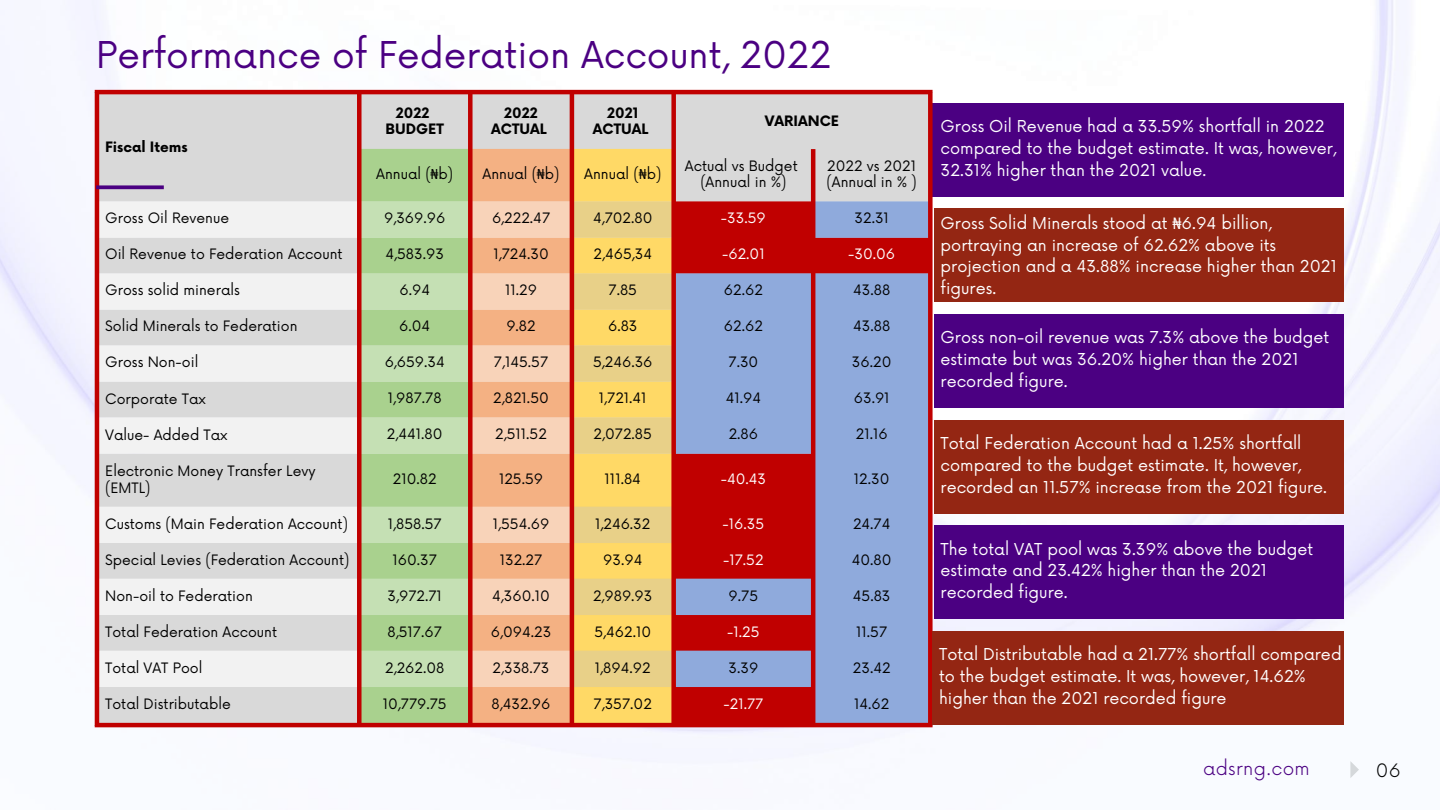
<style>
.page{position:relative;width:1440px;height:810px;background:#fff}
.page>*{position:absolute;margin:0;border:0;box-sizing:border-box;transform-origin:0 0}
.t1{font:36px "Now";color:#4b0082}
.t2{font:300 18px "Now";letter-spacing:.02em;color:#4b0082}
.t3{font:300 18px "Now";color:#000}
.t4{font:16px/21.8px "Now";color:#fff}
.t5{font:14px/16.5px "Now";color:#000}
.t6{font:700 14px/16.5px "Now";color:#000;text-align:center}
.t7{font:14px "Now";color:#fff}
.s1{font-family:"Noto Sans"}
</style>
<div class="page">
<img style="left:0;top:0;width:1440px;height:762px">
<div style="left:917px;top:103px;width:427px;height:94px;background:#4b0082"></div>
<div style="left:934px;top:209px;width:410px;height:93px;background:#942613"></div>
<div style="left:934px;top:314px;width:410px;height:94px;background:#4b0082"></div>
<div style="left:934px;top:420px;width:410px;height:93px;background:#942613"></div>
<div style="left:934px;top:525px;width:410px;height:94px;background:#4b0082"></div>
<div style="left:99px;top:94px;width:829px;height:629px;background:#d9d9d9"></div>
<div style="left:362px;top:149px;width:106px;height:574px;background:#a9d18e"></div>
<div style="left:473px;top:149px;width:97px;height:574px;background:#f4b183"></div>
<div style="left:574px;top:149px;width:97px;height:574px;background:#ffd966"></div>
<svg style="left:99px;top:201px;width:258px;height:486px;fill:#f2f2f2"></svg>
<svg style="left:362px;top:201px;width:106px;height:486px;background:#b7d8a2"></svg>
<svg style="left:473px;top:201px;width:97px;height:486px;background:#f5c29e"></svg>
<svg style="left:574px;top:201px;width:97px;height:486px;background:#f2d377"></svg>
<svg style="left:676px;top:201px;width:252px;height:522px;background:#9e7497"></svg>
<hr style="left:95px;top:94px;width:4px;height:629px;background:#c00000">
<div style="left:357px;top:94px;width:5px;height:629px;background:#c00000"></div>
<div style="left:468px;top:94px;width:5px;height:629px;background:#c00000"></div>
<hr style="left:570px;top:94px;width:4px;height:629px;background:#c00000">
<div style="left:671px;top:94px;width:5px;height:629px;background:#c00000"></div>
<hr style="left:811px;top:149px;width:4px;height:574px;background:#c00000">
<div style="left:928px;top:94px;width:5px;height:629px;background:#c00000"></div>
<hr style="left:95px;top:90px;width:838px;height:4px;background:#c00000">
<hr style="left:95px;top:723px;width:838px;height:4px;background:#c00000">
<svg style="left:96px;top:185px;width:68px;height:4px"></svg>
<div style="left:933px;top:631px;width:411px;height:94px;background:#942613"></div>
<svg style="left:1350px;top:761px;width:9px;height:17px"></svg>
<h1 class="t1" style="left:96px;top:34px;width:737px">Performance of Federation Account, 2022</h1>
<p class="t6" style="left:105px;top:140px;width:84px">Fiscal Items</p>
<p class="t6" style="left:386px;top:105px;width:60px">2022<br>BUDGET</p>
<p class="t6" style="left:491px;top:105px;width:57px">2022<br>ACTUAL</p>
<p class="t6" style="left:593px;top:105px;width:57px">2021<br>ACTUAL</p>
<p class="t6" style="left:765px;top:113px;width:76px">VARIANCE</p>
<p class="t5" style="left:376px;top:167px;width:78px">Annual (<span class="s1">₦</span>b)</p>
<p class="t5" style="left:483px;top:167px;width:78px">Annual (<span class="s1">₦</span>b)</p>
<p class="t5" style="left:584px;top:167px;width:78px">Annual (<span class="s1">₦</span>b)</p>
<p class="t5" style="left:685px;top:158px;width:114px;text-align:center">Actual vs Budget (Annual in %)</p>
<p class="t5" style="left:827px;top:158px;width:92px">2022 vs 2021 (Annual in % )</p>
<p class="t5" style="left:105px;top:211px;width:126px">Gross Oil Revenue</p>
<p class="t5" style="left:384px;top:211px;width:63px">9,369.96</p>
<p class="t5" style="left:492px;top:211px;width:60px">6,222.47</p>
<p class="t5" style="left:593px;top:211px;width:61px">4,702.80</p>
<p class="t7" style="left:721px;top:210px;width:46px">-33.59</p>
<p class="t5" style="left:855px;top:211px;width:36px">32.31</p>
<p class="t5" style="left:105px;top:247px;width:239px">Oil Revenue to Federation Account</p>
<p class="t5" style="left:386px;top:247px;width:60px">4,583.93</p>
<p class="t5" style="left:493px;top:247px;width:57px">1,724.30</p>
<p class="t5" style="left:594px;top:247px;width:60px">2,465,34</p>
<p class="t7" style="left:722px;top:246px;width:44px">-62.01</p>
<p class="t7" style="left:848px;top:246px;width:48px">-30.06</p>
<p class="t5" style="left:105px;top:283px;width:136px">Gross solid minerals</p>
<p class="t5" style="left:399px;top:283px;width:32px">6.94</p>
<p class="t5" style="left:505px;top:283px;width:33px">11.29</p>
<p class="t5" style="left:609px;top:283px;width:30px">7.85</p>
<p class="t5" style="left:724px;top:283px;width:41px">62.62</p>
<p class="t5" style="left:853px;top:283px;width:39px">43.88</p>
<p class="t5" style="left:105px;top:319px;width:194px">Solid Minerals to Federation</p>
<p class="t5" style="left:399px;top:319px;width:33px">6.04</p>
<p class="t5" style="left:506px;top:319px;width:31px">9.82</p>
<p class="t5" style="left:608px;top:319px;width:31px">6.83</p>
<p class="t5" style="left:724px;top:319px;width:41px">62.62</p>
<p class="t5" style="left:853px;top:319px;width:39px">43.88</p>
<p class="t5" style="left:105px;top:355px;width:95px">Gross Non-oil</p>
<p class="t5" style="left:385px;top:355px;width:62px">6,659.34</p>
<p class="t5" style="left:494px;top:355px;width:56px">7,145.57</p>
<p class="t5" style="left:593px;top:355px;width:61px">5,246.36</p>
<p class="t5" style="left:729px;top:355px;width:31px">7.30</p>
<p class="t5" style="left:852px;top:355px;width:41px">36.20</p>
<p class="t5" style="left:105px;top:392px;width:102px">Corporate Tax</p>
<p class="t5" style="left:388px;top:391px;width:55px">1,987.78</p>
<p class="t5" style="left:493px;top:391px;width:57px">2,821.50</p>
<p class="t5" style="left:599px;top:391px;width:49px">1,721.41</p>
<p class="t5" style="left:726px;top:391px;width:37px">41.94</p>
<p class="t5" style="left:854px;top:391px;width:37px">63.91</p>
<p class="t5" style="left:105px;top:428px;width:124px">Value- Added Tax</p>
<p class="t5" style="left:387px;top:427px;width:57px">2,441.80</p>
<p class="t5" style="left:495px;top:427px;width:53px">2,511.52</p>
<p class="t5" style="left:594px;top:427px;width:60px">2,072.85</p>
<p class="t5" style="left:729px;top:427px;width:31px">2.86</p>
<p class="t5" style="left:856px;top:427px;width:33px">21.16</p>
<p class="t5" style="left:105px;top:463px;width:212px;line-height:17.2px">Electronic Money Transfer Levy (EMTL)</p>
<p class="t5" style="left:393px;top:472px;width:45px">210.82</p>
<p class="t5" style="left:499px;top:472px;width:46px">125.59</p>
<p class="t5" style="left:605px;top:472px;width:38px">111.84</p>
<p class="t7" style="left:721px;top:471px;width:47px">-40.43</p>
<p class="t5" style="left:854px;top:472px;width:37px">12.30</p>
<p class="t5" style="left:105px;top:517px;width:244px">Customs (Main Federation Account)</p>
<p class="t5" style="left:388px;top:516px;width:55px">1,858.57</p>
<p class="t5" style="left:493px;top:516px;width:58px">1,554.69</p>
<p class="t5" style="left:595px;top:516px;width:57px">1,246.32</p>
<p class="t7" style="left:723px;top:516px;width:43px">-16.35</p>
<p class="t5" style="left:853px;top:516px;width:39px">24.74</p>
<p class="t5" style="left:105px;top:553px;width:246px">Special Levies (Federation Account)</p>
<p class="t5" style="left:393px;top:552px;width:46px">160.37</p>
<p class="t5" style="left:500px;top:552px;width:44px">132.27</p>
<p class="t5" style="left:603px;top:552px;width:41px">93.94</p>
<p class="t7" style="left:723px;top:552px;width:42px">-17.52</p>
<p class="t5" style="left:852px;top:552px;width:41px">40.80</p>
<p class="t5" style="left:105px;top:588px;width:149px">Non-oil to Federation</p>
<p class="t5" style="left:388px;top:588px;width:56px">3,972.71</p>
<p class="t5" style="left:492px;top:588px;width:59px">4,360.10</p>
<p class="t5" style="left:593px;top:588px;width:61px">2,989.93</p>
<p class="t5" style="left:729px;top:588px;width:31px">9.75</p>
<p class="t5" style="left:853px;top:588px;width:39px">45.83</p>
<p class="t5" style="left:105px;top:624px;width:173px">Total Federation Account</p>
<p class="t5" style="left:388px;top:624px;width:56px">8,517.67</p>
<p class="t5" style="left:491px;top:624px;width:62px">6,094.23</p>
<p class="t5" style="left:594px;top:624px;width:58px">5,462.10</p>
<p class="t7" style="left:727px;top:624px;width:34px">-1.25</p>
<p class="t5" style="left:856px;top:624px;width:33px">11.57</p>
<p class="t5" style="left:105px;top:660px;width:99px">Total VAT Pool</p>
<p class="t5" style="left:385px;top:660px;width:61px">2,262.08</p>
<p class="t5" style="left:493px;top:660px;width:58px">2,338.73</p>
<p class="t5" style="left:595px;top:660px;width:57px">1,894.92</p>
<p class="t5" style="left:729px;top:660px;width:31px">3.39</p>
<p class="t5" style="left:853px;top:660px;width:39px">23.42</p>
<p class="t5" style="left:105px;top:696px;width:127px">Total Distributable</p>
<p class="t5" style="left:383px;top:696px;width:65px">10,779.75</p>
<p class="t5" style="left:492px;top:696px;width:60px">8,432.96</p>
<p class="t5" style="left:594px;top:696px;width:60px">7,357.02</p>
<p class="t7" style="left:723px;top:696px;width:41px">-21.77</p>
<p class="t5" style="left:854px;top:696px;width:37px">14.62</p>
<p class="t4" style="left:941px;top:116px;width:397px">Gross Oil Revenue had a 33.59% shortfall in 2022 compared to the budget estimate. It was, however,<br>32.31% higher than the 2021 value.</p>
<p class="t4" style="left:941px;top:213px;width:398px">Gross Solid Minerals stood at <span class="s1">₦</span>6.94 billion, portraying an increase of 62.62% above its projection and a 43.88% increase higher than 2021 figures.</p>
<p class="t4" style="left:941px;top:328px;width:390px">Gross non-oil revenue was 7.3% above the budget estimate but was 36.20% higher than the 2021 recorded figure.</p>
<p class="t4" style="left:941px;top:433px;width:388px">Total Federation Account had a 1.25% shortfall compared to the budget estimate. It, however, recorded an 11.57% increase from the 2021 figure.</p>
<p class="t4" style="left:941px;top:539px;width:374px">The total VAT pool was 3.39% above the budget estimate and 23.42% higher than the 2021 recorded figure.</p>
<p class="t4" style="left:939px;top:644px;width:404px">Total Distributable had a 21.77% shortfall compared to the budget estimate. It was, however, 14.62% higher than the 2021 recorded figure</p>
<p class="t2" style="left:1203px;top:758px;width:108px">adsrng.com</p>
<p class="t3" style="left:1376px;top:760px;width:26px">06</p>
</div>
